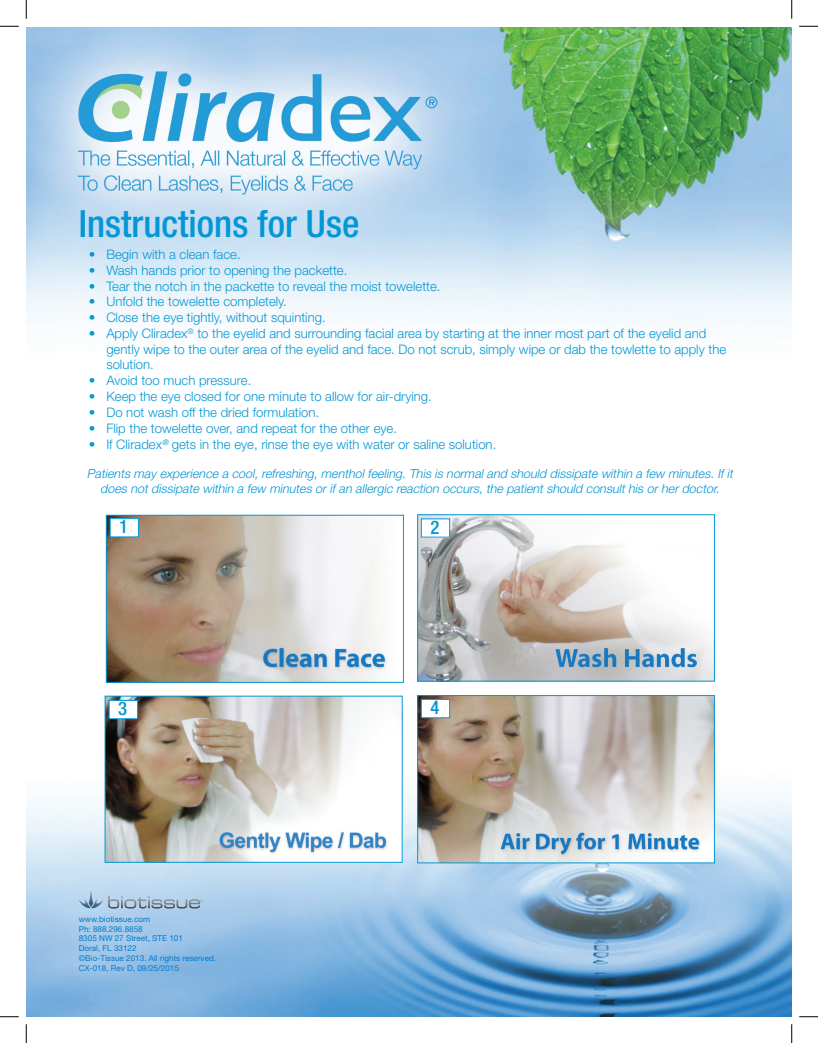
<style>
.page{position:relative;width:818px;height:1043px;background:#fff}
.page>*{position:absolute;margin:0;border:0;box-sizing:border-box;transform-origin:0 0}
.t1{font:500 condensed 37.5px "Helvetica Neue";color:#0397d6}
.t2{font:500 condensed 18.75px "Helvetica Neue";color:#0397d6}
.t3{font:300 13.12px/15.8px "Helvetica Neue";color:#0397d6}
.t4{font:italic 300 12.5px/15px "Helvetica Neue";color:#0397d6;text-align:center}
.t5{font:8.12px "Helvetica Neue";color:#037acd}
</style>
<div class="page">
<img style="left:26px;top:27px;width:765px;height:989px">
<img style="left:108px;top:517px;width:294px;height:163px">
<div style="left:106px;top:515px;width:298px;height:167px;border:1px solid #0397d6"></div>
<img style="left:419px;top:516px;width:293px;height:163px">
<img style="left:107px;top:698px;width:293px;height:162px">
<img style="left:419px;top:697px;width:293px;height:164px">
<div style="left:417px;top:695px;width:297px;height:168px;border:1px solid #0397d6"></div>
<svg style="left:79px;top:889px;width:124px;height:19px;background:#a8c2d8"></svg>
<div style="left:110px;top:518px;width:28px;height:19px;background:#fff"></div>
<div style="left:110px;top:518px;width:28px;height:19px;border:1px solid #0397d6"></div>
<div style="left:421px;top:519px;width:28px;height:18px;background:#fff"></div>
<div style="left:421px;top:518px;width:29px;height:19px;border:1px solid #0397d6"></div>
<div style="left:109px;top:700px;width:28px;height:18px;background:#fff"></div>
<div style="left:109px;top:700px;width:29px;height:19px;border:1px solid #0397d6"></div>
<div style="left:421px;top:699px;width:28px;height:18px;background:#fff"></div>
<div style="left:421px;top:699px;width:29px;height:18px;border:1px solid #0397d6"></div>
<svg style="left:0;top:25px;width:19px;height:2px"></svg>
<svg style="left:799px;top:25px;width:19px;height:2px"></svg>
<svg style="left:0;top:1016px;width:19px;height:1px"></svg>
<svg style="left:799px;top:1016px;width:19px;height:1px"></svg>
<svg style="left:25px;top:0;width:2px;height:19px"></svg>
<svg style="left:25px;top:1024px;width:2px;height:18px"></svg>
<svg style="left:791px;top:0;width:1px;height:19px"></svg>
<svg style="left:791px;top:1024px;width:1px;height:18px"></svg>
<p class="t1" style="left:79px;top:201px;width:282px">Instructions for Use</p>
<p class="t3" style="left:89px;top:246px;width:153px">• Begin with a clean face.</p>
<p class="t3" style="left:89px;top:262px;width:260px">• Wash hands prior to opening the packette.</p>
<p class="t3" style="left:89px;top:278px;width:353px">• Tear the notch in the packette to reveal the moist towelette.</p>
<p class="t3" style="left:89px;top:293px;width:199px">• Unfold the towelette completely.</p>
<p class="t3" style="left:89px;top:309px;width:238px">• Close the eye tightly, without squinting.</p>
<p class="t3" style="left:106px;top:325px;width:621px;text-indent:-18px">• Apply Cliradex<sup>®</sup> to the eyelid and surrounding facial area by starting at the inner most part of the eyelid and gently wipe to the outer area of the eyelid and face. Do not scrub, simply wipe or dab the towlette to apply the solution.</p>
<p class="t3" style="left:89px;top:372px;width:164px">• Avoid too much pressure.</p>
<p class="t3" style="left:89px;top:388px;width:344px">• Keep the eye closed for one minute to allow for air-drying.</p>
<p class="t3" style="left:89px;top:404px;width:232px">• Do not wash off the dried formulation.</p>
<p class="t3" style="left:89px;top:419px;width:310px">• Flip the towelette over, and repeat for the other eye.</p>
<p class="t3" style="left:89px;top:436px;width:409px">• If Cliradex<sup>®</sup> gets in the eye, rinse the eye with water or saline solution.</p>
<p class="t4" style="left:87px;top:465px;width:650px">Patients may experience a cool,refreshing,mentholfeeling.This is normaland should dissipate within a few minutes.Ifit does notdissipate within a few minutes orifan allergic reaction occurs,the patientshould consulthis orherdoctor.</p>
<p class="t2" style="left:119px;top:515px;width:10px">1</p>
<p class="t2" style="left:430px;top:516px;width:11px">2</p>
<p class="t2" style="left:118px;top:697px;width:10px">3</p>
<p class="t2" style="left:430px;top:696px;width:11px">4</p>
<p class="t5" style="left:79px;top:914px;width:73px">www.biotissue.com</p>
<p class="t5" style="left:79px;top:924px;width:65px">Ph: 888.296.8858</p>
<p class="t5" style="left:79px;top:933px;width:106px">8305 NW 27 Street, STE 101</p>
<p class="t5" style="left:79px;top:943px;width:59px">Doral, FL 33122</p>
<p class="t5" style="left:79px;top:953px;width:139px">©Bio-Tissue 2013. All rights reserved.</p>
<p class="t5" style="left:79px;top:963px;width:102px">CX-018, Rev D, 09/25/2015</p>
</div>
